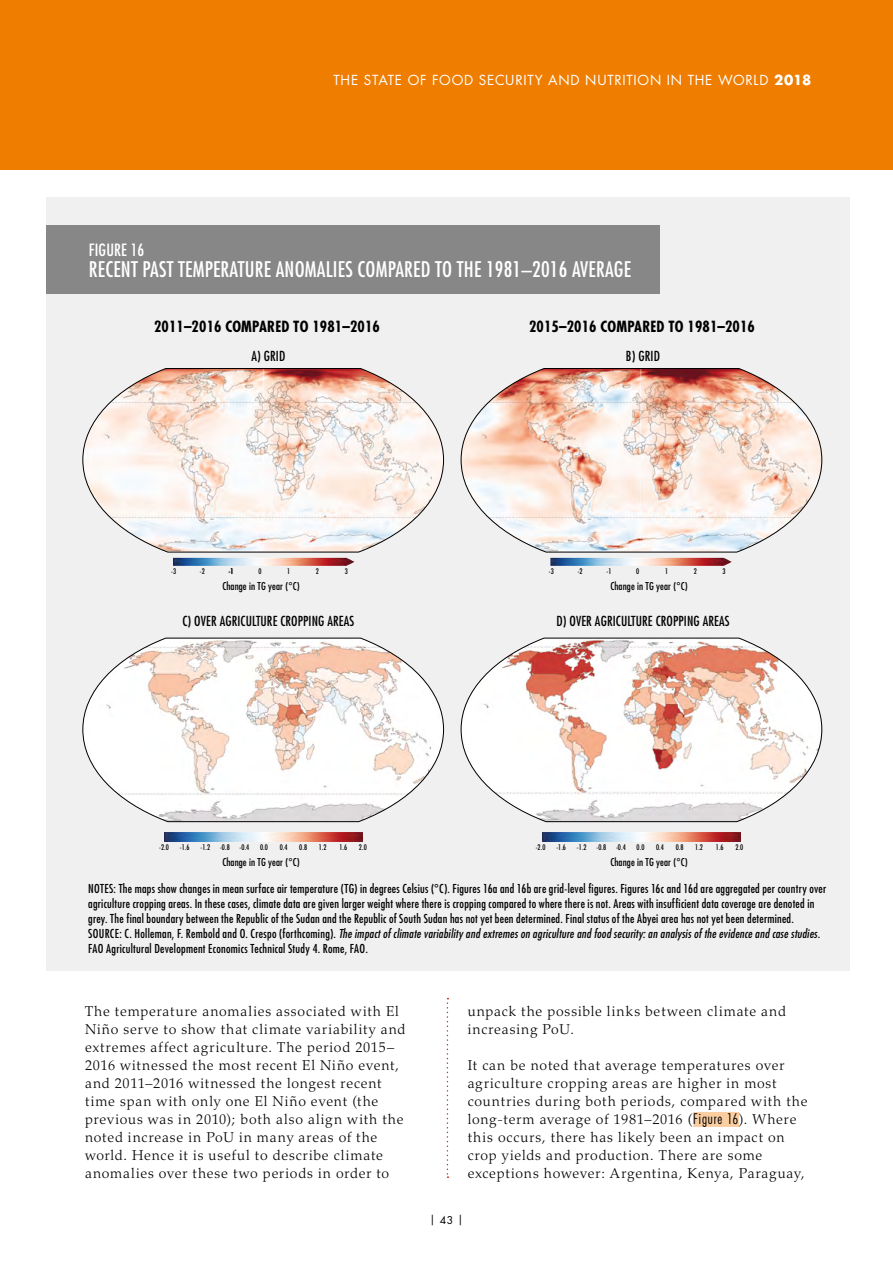
<style>
.page{position:relative;width:893px;height:1263px;background:#fff}
.page>*{position:absolute;margin:0;border:0;box-sizing:border-box;transform-origin:0 0}
.t1{font:condensed 21px "Futura Std";letter-spacing:.01em;color:#fff}
.t2{font:condensed 16.5px "Futura Std";letter-spacing:.01em;color:#fff}
.t3{font:700 condensed 15px "Futura Std";letter-spacing:.01em;color:#000}
.t4{font:300 14.25px/18px "Palatino LT Std";letter-spacing:.055em;color:#000}
.t5{font:condensed 13.5px "Futura Std";letter-spacing:.01em;color:#000}
.t6{font:13.5px "Futura Std";letter-spacing:.055em;color:#fff}
.t7{font:condensed 12px/15px "Futura Std";letter-spacing:.02em;color:#000}
.t8{font:condensed 10.5px "Futura Std";letter-spacing:.01em;color:#000}
.t9{font:10.5px "Futura Std";color:#000}
.t10{font:condensed 7.5px "Futura Std";color:#000}
.s1{font-weight:700}
.s2{font-style:italic}
.s3{font-family:"Futura Std";font-stretch:condensed}
</style>
<div class="page">
<div style="left:0;top:0;width:893px;height:170px;background:#ef7d00"></div>
<svg style="left:447px;top:998px;width:1px;height:180px"></svg>
<div style="left:693px;top:1112px;width:46px;height:15px;background:#fbcea2"></div>
<div style="left:46px;top:197px;width:804px;height:773px;background:#f0f0f0"></div>
<div style="left:46px;top:225px;width:614px;height:69px;background:#878787"></div>
<svg style="left:82px;top:368px;width:362px;height:184px"></svg>
<svg style="left:82px;top:637px;width:362px;height:185px"></svg>
<svg style="left:461px;top:368px;width:361px;height:184px"></svg>
<svg style="left:461px;top:637px;width:361px;height:185px"></svg>
<img style="left:173px;top:558px;width:182px;height:8px">
<img style="left:550px;top:558px;width:182px;height:8px">
<img style="left:164px;top:832px;width:199px;height:10px">
<img style="left:542px;top:832px;width:199px;height:10px">
<p class="t6" style="left:333px;top:71px;width:479px">THE STATE OF FOOD SECURITY AND NUTRITION IN THE WORLD <span class="s1">2018</span></p>
<p class="t2" style="left:89px;top:240px;width:57px">FIGURE 16</p>
<h1 class="t1" style="left:89px;top:257px;width:544px">RECENT PAST TEMPERATURE ANOMALIES COMPARED TO THE 1981–2016 AVERAGE</h1>
<p class="t3" style="left:154px;top:317px;width:227px">2011–2016 COMPARED TO 1981–2016</p>
<p class="t3" style="left:529px;top:317px;width:227px">2015–2016 COMPARED TO 1981–2016</p>
<p class="t5" style="left:251px;top:348px;width:36px">A) GRID</p>
<p class="t5" style="left:626px;top:348px;width:36px">B) GRID</p>
<p class="t10" style="left:171px;top:567px;width:6px">-3</p>
<p class="t10" style="left:200px;top:567px;width:6px">-2</p>
<p class="t10" style="left:229px;top:567px;width:6px">-1</p>
<p class="t10" style="left:258px;top:567px;width:5px">0</p>
<p class="t10" style="left:287px;top:567px;width:5px">1</p>
<p class="t10" style="left:316px;top:567px;width:5px">2</p>
<p class="t10" style="left:345px;top:567px;width:5px">3</p>
<p class="t10" style="left:549px;top:567px;width:6px">-3</p>
<p class="t10" style="left:578px;top:567px;width:6px">-2</p>
<p class="t10" style="left:606px;top:567px;width:6px">-1</p>
<p class="t10" style="left:636px;top:567px;width:5px">0</p>
<p class="t10" style="left:665px;top:567px;width:5px">1</p>
<p class="t10" style="left:694px;top:567px;width:5px">2</p>
<p class="t10" style="left:722px;top:567px;width:5px">3</p>
<p class="t8" style="left:222px;top:580px;width:79px">Change in TG year (°C)</p>
<p class="t8" style="left:610px;top:580px;width:79px">Change in TG year (°C)</p>
<p class="t5" style="left:182px;top:613px;width:173px">C) OVER AGRICULTURE CROPPING AREAS</p>
<p class="t5" style="left:556px;top:613px;width:175px">D) OVER AGRICULTURE CROPPING AREAS</p>
<p class="t10" style="left:159px;top:843px;width:11px">-2.0</p>
<p class="t10" style="left:180px;top:843px;width:11px">-1.6</p>
<p class="t10" style="left:200px;top:843px;width:11px">-1.2</p>
<p class="t10" style="left:220px;top:843px;width:11px">-0.8</p>
<p class="t10" style="left:240px;top:843px;width:11px">-0.4</p>
<p class="t10" style="left:260px;top:843px;width:9px">0.0</p>
<p class="t10" style="left:280px;top:843px;width:9px">0.4</p>
<p class="t10" style="left:299px;top:843px;width:9px">0.8</p>
<p class="t10" style="left:319px;top:843px;width:9px">1.2</p>
<p class="t10" style="left:339px;top:843px;width:9px">1.6</p>
<p class="t10" style="left:359px;top:843px;width:9px">2.0</p>
<p class="t10" style="left:536px;top:843px;width:11px">-2.0</p>
<p class="t10" style="left:556px;top:843px;width:11px">-1.6</p>
<p class="t10" style="left:577px;top:843px;width:11px">-1.2</p>
<p class="t10" style="left:596px;top:843px;width:11px">-0.8</p>
<p class="t10" style="left:616px;top:843px;width:11px">-0.4</p>
<p class="t10" style="left:637px;top:843px;width:9px">0.0</p>
<p class="t10" style="left:656px;top:843px;width:9px">0.4</p>
<p class="t10" style="left:676px;top:843px;width:9px">0.8</p>
<p class="t10" style="left:695px;top:843px;width:9px">1.2</p>
<p class="t10" style="left:716px;top:843px;width:9px">1.6</p>
<p class="t10" style="left:735px;top:843px;width:9px">2.0</p>
<p class="t8" style="left:222px;top:856px;width:79px">Change in TG year (°C)</p>
<p class="t8" style="left:610px;top:856px;width:79px">Change in TG year (°C)</p>
<p class="t7" style="left:88px;top:881px;width:739px">NOTES: The maps show changes in mean surface air temperature (TG) in degrees Celsius (°C). Figures 16a and 16b are grid-level figures. Figures 16c and 16d are aggregated per country over agriculture cropping areas. In these cases, climate data are given larger weight where there is cropping compared to where there is not. Areas with insufficient data coverage are denoted in grey. The final boundary between the Republic of the Sudan and the Republic of South Sudan has not yet been determined. Final status of the Abyei area has not yet been determined.<br>SOURCE: C. Holleman, F. Rembold and O. Crespo (forthcoming). <span class="s2">The impact of climate variability and extremes on agriculture and food security: an analysis of the evidence and case studies</span>.<br>FAO Agricultural Development Economics Technical Study 4. Rome, FAO<span class="s2">.</span></p>
<p class="t4" style="left:85px;top:1002px;width:322px">The temperature anomalies associated with El Niño serve to show that climate variability and extremes affect agriculture. The period 2015– 2016 witnessed the most recent El Niño event, and 2011–2016 witnessed the longest recent time span with only one El Niño event (the previous was in 2010); both also align with the noted increase in PoU in many areas of the world. Hence it is useful to describe climate anomalies over these two periods in order to</p>
<p class="t4" style="left:468px;top:1002px;width:320px">unpack the possible links between climate and increasing PoU.</p>
<p class="t4" style="left:468px;top:1056px;width:341px">It can be noted that average temperatures over agriculture cropping areas are higher in most countries during both periods, compared with the long-term average of 1981–2016 (<span class="s3">Figure 16</span>). Where this occurs, there has likely been an impact on crop yields and production. There are some exceptions however: Argentina, Kenya, Paraguay,</p>
<p class="t9" style="left:429px;top:1213px;width:35px">| 43 |</p>
</div>
